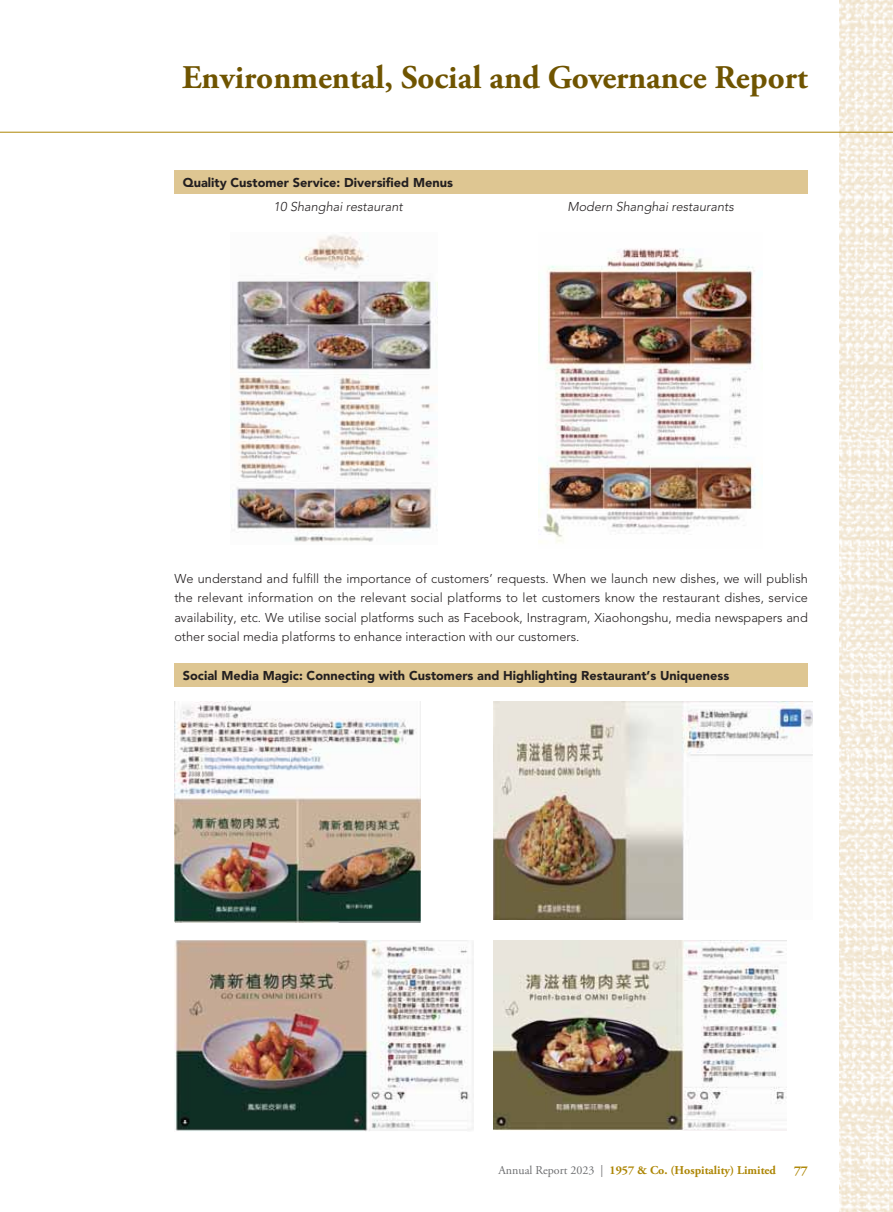
<style>
.page{position:relative;width:893px;height:1212px;background:#fff}
.page>*{position:absolute;margin:0;border:0;box-sizing:border-box;transform-origin:0 0}
.t1{font:700 33px "Adobe Garamond Pro";color:#6f5400}
.t2{font:700 13.5px "Adobe Garamond Pro";color:#ad8605}
.t3{font:300 12.75px/19.5px "Avenir LT Std";color:#231f20;text-align:justify}
.t4{font:900 12.75px "Avenir LT Std";color:#231f20}
.t5{font:italic 300 12.75px "Avenir LT Std";color:#231f20}
.t6{font:700 12px "Adobe Garamond Pro";color:#ad8605}
.s1{font-weight:400;color:#6d6e70}
</style>
<div class="page">
<img style="left:840px;top:0;width:53px;height:1212px">
<hr style="left:0;top:132px;width:893px;height:1px;background:#ad8605">
<div style="left:174px;top:170px;width:634px;height:24px;background:#dec692"></div>
<img style="left:231px;top:235px;width:206px;height:307px">
<img style="left:539px;top:248px;width:217px;height:295px">
<div style="left:174px;top:663px;width:634px;height:24px;background:#dec692"></div>
<img style="left:174px;top:701px;width:246px;height:222px">
<img style="left:493px;top:701px;width:319px;height:219px">
<img style="left:174px;top:940px;width:299px;height:191px">
<img style="left:493px;top:940px;width:294px;height:191px">
<h1 class="t1" style="left:182px;top:64px;width:627px">Environmental, Social and Governance Report</h1>
<p class="t4" style="left:183px;top:177px;width:272px">Quality Customer Service: Diversified Menus</p>
<p class="t5" style="left:273px;top:201px;width:131px">10 Shanghai restaurant</p>
<p class="t5" style="left:567px;top:201px;width:168px">Modern Shanghai restaurants</p>
<p class="t3" style="left:174px;top:569px;width:635px">We understand and fulfill the importance of customers’ requests. When we launch new dishes, we will publish the relevant information on the relevant social platforms to let customers know the restaurant dishes, service availability, etc. We utilise social platforms such as Facebook, Instragram, Xiaohongshu, media newspapers and other social media platforms to enhance interaction with our customers.</p>
<p class="t4" style="left:183px;top:669px;width:548px">Social Media Magic: Connecting with Customers and Highlighting Restaurant’s Uniqueness</p>
<p class="t6" style="left:498px;top:1165px;width:279px"><span class="s1">Annual Report 2023 |</span> 1957 &amp; Co. (Hospitality) Limited</p>
<p class="t2" style="left:794px;top:1165px;width:15px">77</p>
</div>
